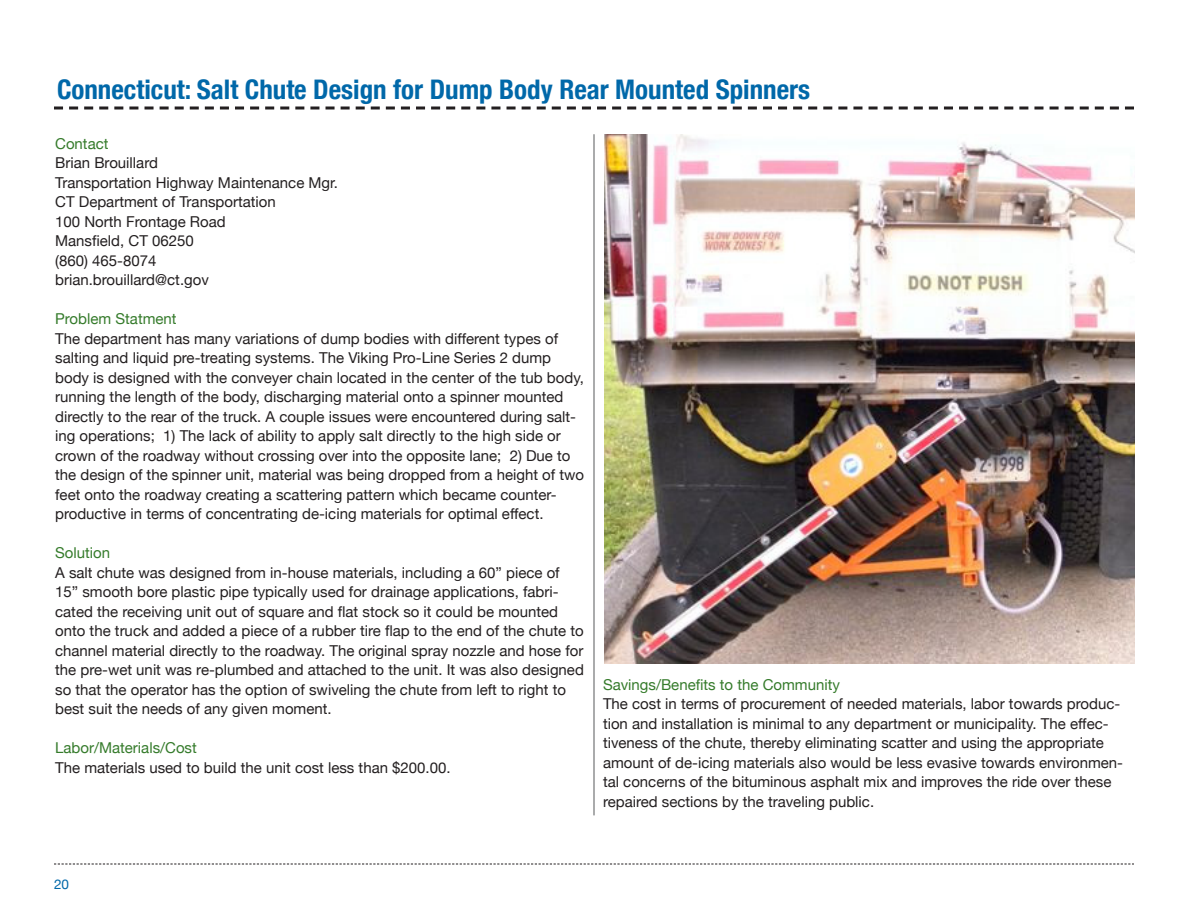
<style>
.page{position:relative;width:1188px;height:918px;background:#fff}
.page>*{position:absolute;margin:0;border:0;box-sizing:border-box;transform-origin:0 0}
.t1{font:700 condensed 27px "Helvetica Neue";color:#0068a9}
.body{font:15px/19.5px "Helvetica Neue";color:#231f20}
.body-2{font:15px "Helvetica Neue";color:#357b2b}
.t2{font:13.5px "Helvetica Neue";color:#0068a9}
</style>
<div class="page">
<svg style="left:54px;top:864px;width:1080px;height:1px"></svg>
<svg style="left:54px;top:106px;width:1080px;height:4px"></svg>
<hr style="left:594px;top:134px;width:1px;height:681px;background:#57585a">
<img style="left:605px;top:134px;width:529px;height:530px">
<p class="t1" style="left:57px;top:73px;width:755px">Connecticut: Salt Chute Design for Dump Body Rear Mounted Spinners</p>
<p class="body-2" style="left:55px;top:134px;width:55px">Contact</p>
<p class="body" style="left:55px;top:153px;width:104px">Brian Brouillard</p>
<p class="body" style="left:55px;top:172px;width:284px">Transportation Highway Maintenance Mgr.</p>
<p class="body" style="left:55px;top:192px;width:222px">CT Department of Transportation</p>
<p class="body" style="left:55px;top:211px;width:172px">100 North Frontage Road</p>
<p class="body" style="left:55px;top:231px;width:140px">Mansfield, CT 06250</p>
<p class="body" style="left:55px;top:250px;width:103px">(860) 465-8074</p>
<p class="body" style="left:55px;top:270px;width:155px">brian.brouillard@ct.gov</p>
<p class="body-2" style="left:55px;top:310px;width:123px">Problem Statment</p>
<p class="body" style="left:55px;top:328px;width:531px">The department has many variations of dump bodies with different types of salting and liquid pre-treating systems. The Viking Pro-Line Series 2 dump body is designed with the conveyer chain located in the center of the tub body, running the length of the body, discharging material onto a spinner mounted directly to the rear of the truck. A couple issues were encountered during salt&shy;ing operations; 1) The lack of ability to apply salt directly to the high side or crown of the roadway without crossing over into the opposite lane; 2) Due to the design of the spinner unit, material was being dropped from a height of two feet onto the roadway creating a scattering pattern which became counter&shy;productive in terms of concentrating de-icing materials for optimal effect.</p>
<p class="body-2" style="left:55px;top:544px;width:57px">Solution</p>
<p class="body" style="left:55px;top:562px;width:530px">A salt chute was designed from in-house materials, including a 60” piece of 15” smooth bore plastic pipe typically used for drainage applications, fabri&shy;cated the receiving unit out of square and flat stock so it could be mounted onto the truck and added a piece of a rubber tire flap to the end of the chute to channel material directly to the roadway. The original spray nozzle and hose for the pre-wet unit was re-plumbed and attached to the unit. It was also designed so that the operator has the option of swiveling the chute from left to right to best suit the needs of any given moment.</p>
<p class="body-2" style="left:55px;top:739px;width:143px">Labor/Materials/Cost</p>
<p class="body" style="left:55px;top:757px;width:397px">The materials used to build the unit cost less than $200.00.</p>
<p class="body-2" style="left:603px;top:676px;width:238px">Savings/Benefits to the Community</p>
<p class="body" style="left:603px;top:694px;width:522px">The cost in terms of procurement of needed materials, labor towards produc&shy;tion and installation is minimal to any department or municipality. The effec&shy;tiveness of the chute, thereby eliminating scatter and using the appropriate amount of de-icing materials also would be less evasive towards environmen&shy;tal concerns of the bituminous asphalt mix and improves the ride over these repaired sections by the traveling public.</p>
<p class="t2" style="left:54px;top:877px;width:17px">20</p>
</div>
